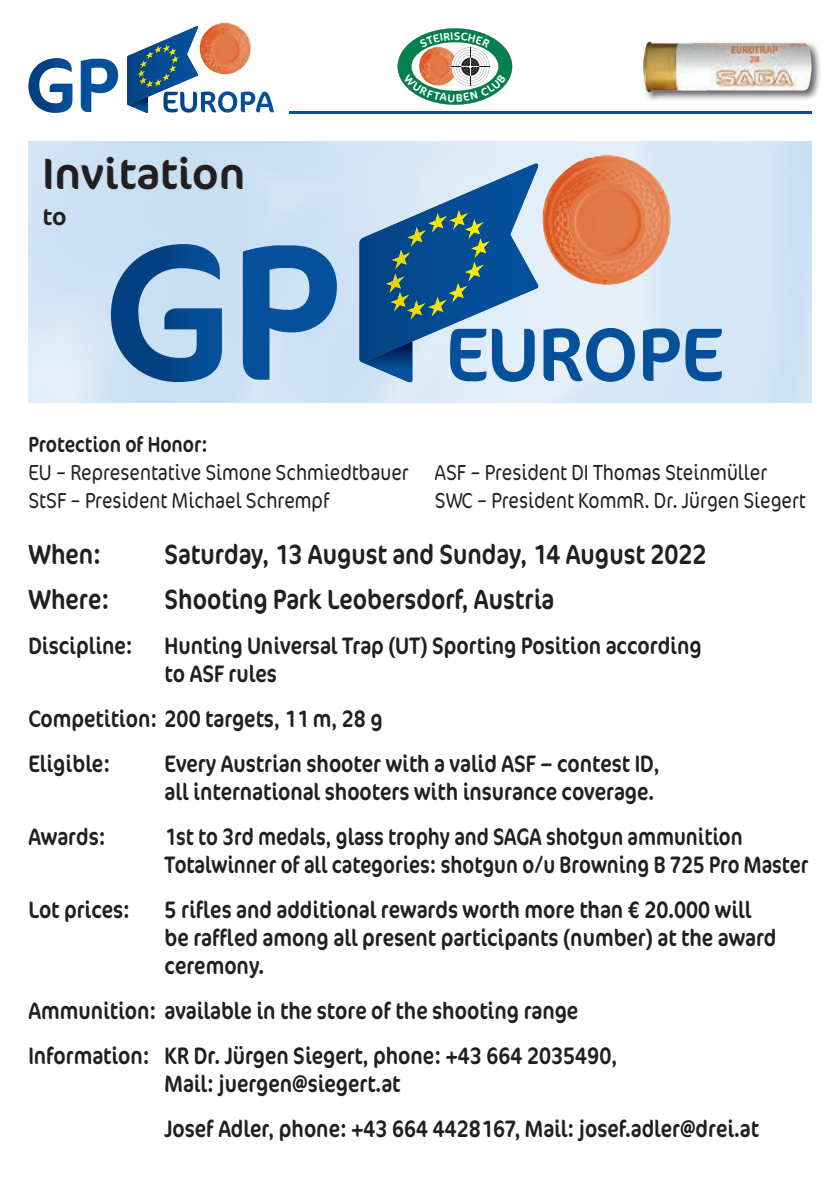
<style>
.page{position:relative;width:840px;height:1191px;background:#fff}
.page>*{position:absolute;margin:0;border:0;box-sizing:border-box;transform-origin:0 0}
.t1{font:44px "Cocon OT";color:#231f20}
.t2{font:28px "Cocon OT";color:#231f20;scale:.85 1}
.t3{font:24px/28px "Cocon OT";color:#231f20;scale:.85 1}
.t4{font:24px/28px "Cocon OT";color:#231f20;scale:.82 1}
.t5{font:24px "Cocon OT";color:#231f20}
.t6{font:300 22px/28px "Cocon OT";color:#231f20;scale:.85 1}
.t7{font:22px "Cocon OT";color:#231f20;scale:.85 1}
</style>
<div class="page">
<hr style="left:289px;top:111px;width:522px;height:2px;background:#0d4da1">
<svg style="left:127px;top:26px;width:147px;height:87px"></svg>
<img style="left:200px;top:23px;width:51px;height:51px">
<svg style="left:28px;top:58px;width:90px;height:55px"></svg>
<img style="left:645px;top:41px;width:175px;height:60px">
<img style="left:643px;top:42px;width:168px;height:50px">
<img style="left:28px;top:142px;width:783px;height:261px">
<img style="left:542px;top:155px;width:129px;height:8px">
<svg style="left:111px;top:244px;width:226px;height:138px;background:#6997c3"></svg>
<svg style="left:359px;top:163px;width:362px;height:220px;background:#93a1b4"></svg>
<svg style="left:397px;top:28px;width:115px;height:77px"></svg>
<h1 class="t1" style="left:43px;top:148px;width:204px">Invitation</h1>
<p class="t5" style="left:43px;top:203px;width:26px">to</p>
<p class="t7" style="left:28px;top:431px;width:212px">Protection of Honor:</p>
<p class="t6" style="left:28px;top:459px;width:870px">EU – Representative Simone Schmiedtbauer ASF – President DI Thomas Steinmüller<br>StSF – President Michael Schrempf</p>
<p class="t6" style="left:434px;top:487px;width:437px">SWC – President KommR. Dr. Jürgen Siegert</p>
<p class="t2" style="left:28px;top:538px;width:87px">When:</p>
<p class="t2" style="left:164px;top:538px;width:639px">Saturday, 13 August and Sunday, 14 August 2022</p>
<p class="t2" style="left:28px;top:583px;width:97px">Where:</p>
<p class="t2" style="left:164px;top:583px;width:459px">Shooting Park Leobersdorf, Austria</p>
<p class="t3" style="left:28px;top:632px;width:124px">Discipline:</p>
<p class="t3" style="left:164px;top:632px;width:633px">Hunting Universal Trap (UT) Sporting Position according to ASF rules</p>
<p class="t3" style="left:28px;top:696px;width:418px;line-height:45px">Competition: 200 targets, 11 m, 28 g<br>Eligible:</p>
<p class="t3" style="left:164px;top:750px;width:583px">Every Austrian shooter with a valid ASF – contest ID, all international shooters with insurance coverage.</p>
<p class="t3" style="left:28px;top:823px;width:92px">Awards:</p>
<p class="t4" style="left:164px;top:823px;width:786px">1st to 3rd medals, glass trophy and SAGA shotgun ammunition<br>Totalwinner of all categories: shotgun o/u Browning B 725 Pro Master</p>
<p class="t3" style="left:28px;top:896px;width:121px">Lot prices:</p>
<p class="t3" style="left:164px;top:896px;width:721px">5 rifles and additional rewards worth more than € 20.000 will be raffled among all present participants (number) at the award ceremony.</p>
<p class="t3" style="left:28px;top:989px;width:693px;line-height:45px">Ammunition: available in the store of the shooting range<br>Information: KR Dr. Jürgen Siegert, phone: +43 664 2035490,</p>
<p class="t3" style="left:164px;top:1062px;width:700px;line-height:45px">Mail: juergen@siegert.at<br>Josef Adler, phone: +43 664 4428167, Mail: josef.adler@drei.at</p>
</div>
